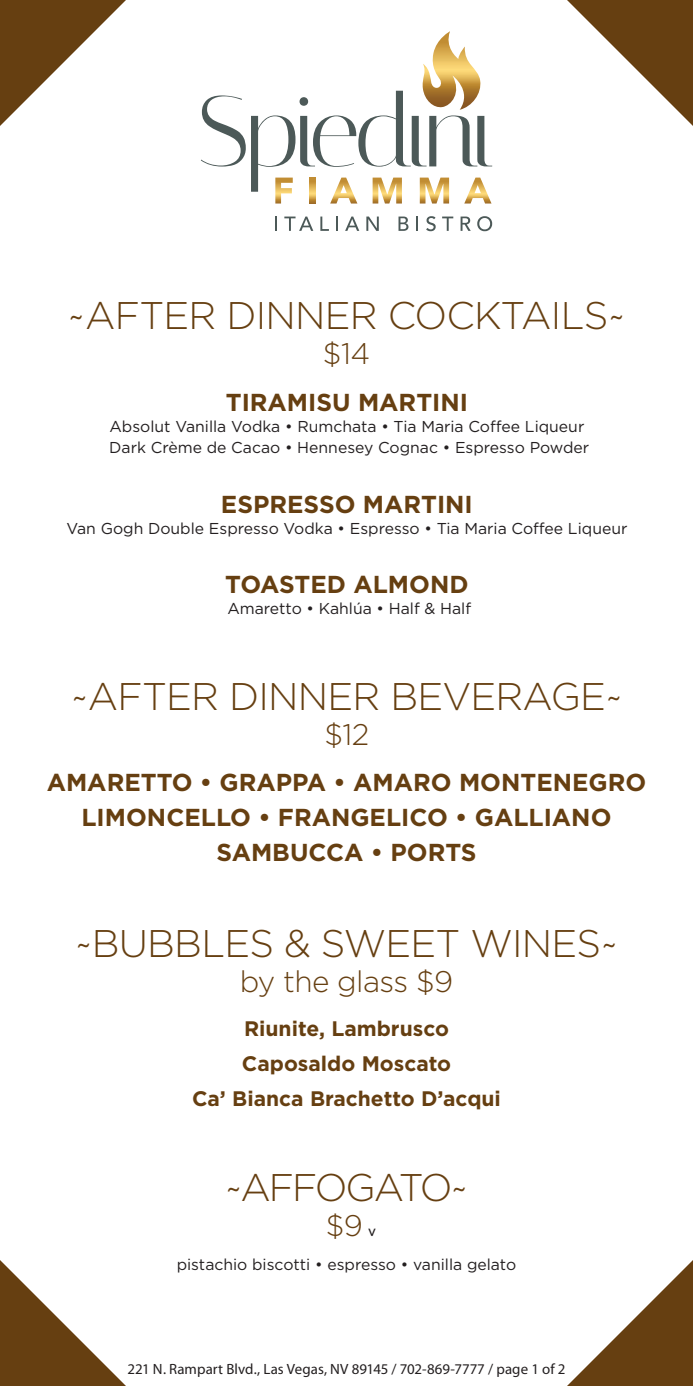
<style>
.page{position:relative;width:693px;height:1386px;background:#fff}
.page>*{position:absolute;margin:0;border:0;box-sizing:border-box;transform-origin:0 0}
.t1{font:300 38.5px "Gotham";letter-spacing:-.02em;color:#663f11}
.t2{font:300 38.5px "Gotham";letter-spacing:-.05em;color:#663f11}
.t3{font:300 29.75px "Gotham";letter-spacing:-.02em;color:#663f11}
.t4{font:700 24.5px "Gotham";color:#663f11}
.t5{font:700 21px "Gotham";color:#663f11}
.t6{font:15.75px/21px "Gotham";color:#231f20}
.t7{font:14.88px "Myriad Pro";letter-spacing:.005em;color:#231f20}
.t8{font:500 10.5px "Gotham";color:#231f20}
</style>
<div class="page">
<svg style="left:201px;top:31px;width:291px;height:173px"></svg>
<svg style="left:275px;top:217px;width:2px;height:14px"></svg>
<svg style="left:284px;top:217px;width:29px;height:14px"></svg>
<svg style="left:320px;top:217px;width:9px;height:14px"></svg>
<svg style="left:336px;top:217px;width:2px;height:14px"></svg>
<svg style="left:345px;top:217px;width:14px;height:14px"></svg>
<svg style="left:366px;top:217px;width:13px;height:14px"></svg>
<svg style="left:399px;top:217px;width:9px;height:14px"></svg>
<svg style="left:416px;top:217px;width:2px;height:14px"></svg>
<svg style="left:426px;top:216px;width:10px;height:15px"></svg>
<svg style="left:442px;top:217px;width:11px;height:14px"></svg>
<svg style="left:461px;top:217px;width:10px;height:14px"></svg>
<svg style="left:477px;top:216px;width:15px;height:15px"></svg>
<svg style="left:0;top:1260px;width:126px;height:126px"></svg>
<svg style="left:567px;top:0;width:126px;height:126px"></svg>
<svg style="left:567px;top:1260px;width:126px;height:126px"></svg>
<svg style="left:0;top:0;width:126px;height:126px"></svg>
<p class="t1" style="left:68px;top:291px;width:559px">~AFTER DINNER COCKTAILS~</p>
<p class="t3" style="left:323px;top:334px;width:49px">$14</p>
<p class="t4" style="left:226px;top:386px;width:244px">TIRAMISU MARTINI</p>
<p class="t6" style="left:109px;top:416px;width:482px">Absolut Vanilla Vodka • Rumchata • Tia Maria Coffee Liqueur<br>Dark Crème de Cacao • Hennesey Cognac • Espresso Powder</p>
<p class="t4" style="left:221px;top:488px;width:253px">ESPRESSO MARTINI</p>
<p class="t6" style="left:66px;top:517px;width:563px">Van Gogh Double Espresso Vodka • Espresso • Tia Maria Coffee Liqueur</p>
<p class="t4" style="left:225px;top:568px;width:245px">TOASTED ALMOND</p>
<p class="t6" style="left:227px;top:598px;width:245px">Amaretto • Kahlúa • Half &amp; Half</p>
<p class="t1" style="left:71px;top:672px;width:553px">~AFTER DINNER BEVERAGE~</p>
<p class="t3" style="left:324px;top:715px;width:47px">$12</p>
<p class="t4" style="left:47px;top:766px;width:601px">AMARETTO • GRAPPA • AMARO MONTENEGRO</p>
<p class="t4" style="left:81px;top:801px;width:532px">LIMONCELLO • FRANGELICO • GALLIANO</p>
<p class="t4" style="left:216px;top:836px;width:262px">SAMBUCCA • PORTS</p>
<p class="t1" style="left:75px;top:919px;width:545px">~BUBBLES &amp; SWEET WINES~</p>
<p class="t3" style="left:240px;top:963px;width:215px">by the glass $9</p>
<p class="t5" style="left:244px;top:1014px;width:206px">Riunite, Lambrusco</p>
<p class="t5" style="left:242px;top:1049px;width:211px">Caposaldo Moscato</p>
<p class="t5" style="left:192px;top:1084px;width:310px">Ca’ Bianca Brachetto D’acqui</p>
<p class="t2" style="left:225px;top:1163px;width:245px">~AFFOGATO~</p>
<p class="t3" style="left:326px;top:1207px;width:39px">$9</p>
<p class="t8" style="left:368px;top:1227px;width:9px">V</p>
<p class="t6" style="left:177px;top:1253px;width:341px">pistachio biscotti • espresso • vanilla gelato</p>
<p class="t7" style="left:128px;top:1360px;width:440px">221 N. Rampart Blvd., Las Vegas, NV 89145 / 702-869-7777 / page 1 of 2</p>
</div>
